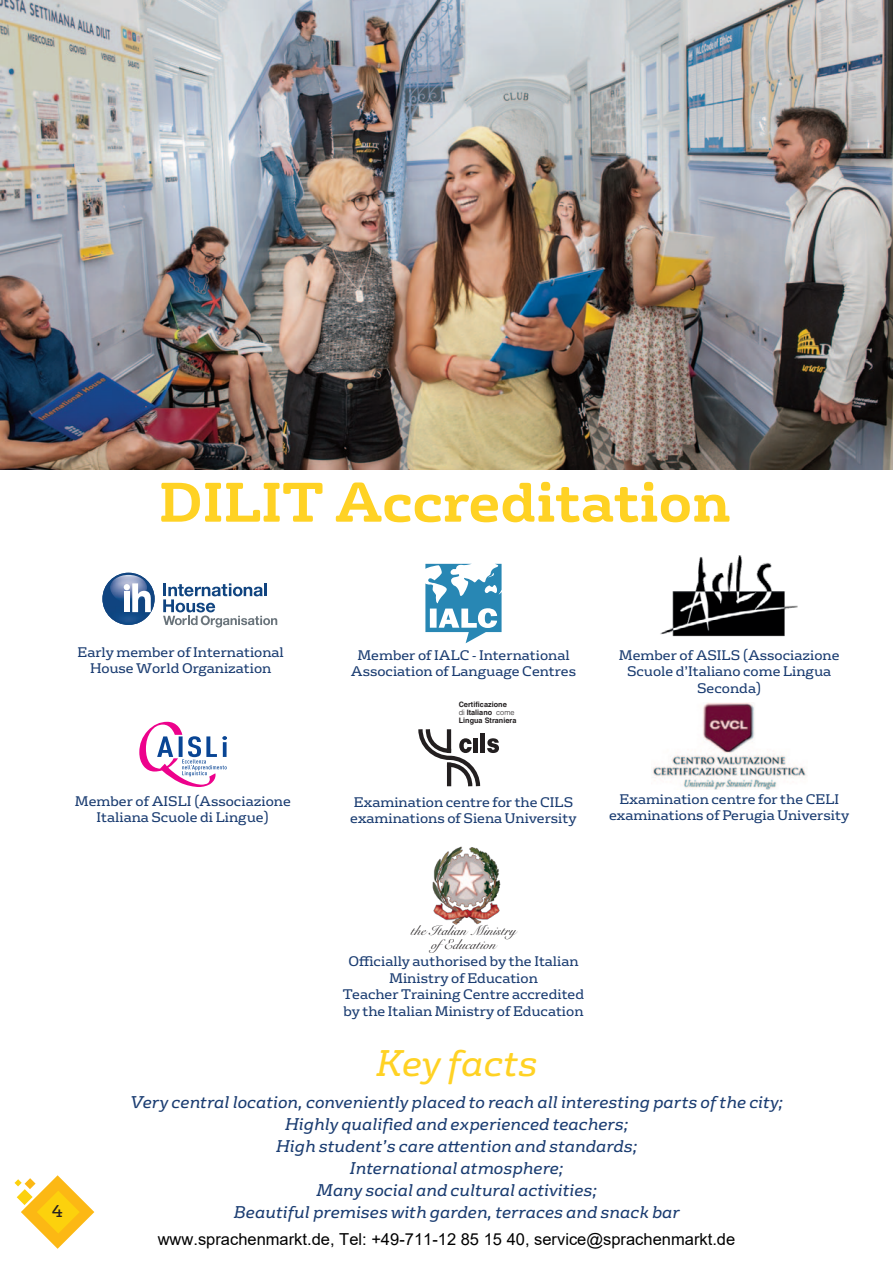
<style>
.page{position:relative;width:893px;height:1263px;background:#fff}
.page>*{position:absolute;margin:0;border:0;box-sizing:border-box;transform-origin:0 0}
.t1{font:700 54px "FS Rufus";color:#ffd224}
.t2{font:italic 36px "FS Rufus";color:#ffd224}
.t3{font:italic 16.5px "FS Rufus";color:#1a3c71}
.t4{font:16.5px "Arial";color:#000}
.t5{font:16.5px "FS Rufus";color:#231f20}
.t6{font:13.95px "Snell Roundhand";color:#231f20}
.t7{font:13.5px/16.5px "FS Rufus";color:#1a3c71;text-align:center}
.t8{font:700 7.5px/7.9px "Helvetica";letter-spacing:.005em;color:#231f20}
.s1{font-weight:300}
</style>
<div class="page">
<svg style="left:15px;top:1175px;width:79px;height:74px"></svg>
<img style="left:0;top:0;width:893px;height:470px">
<img style="left:432px;top:846px;width:69px;height:79px">
<svg style="left:425px;top:564px;width:77px;height:79px"></svg>
<img style="left:660px;top:556px;width:138px;height:81px">
<svg style="left:418px;top:729px;width:81px;height:58px"></svg>
<svg style="left:139px;top:722px;width:88px;height:65px"></svg>
<img style="left:102px;top:573px;width:53px;height:52px">
<img style="left:105px;top:602px;width:47px;height:22px">
<img style="left:110px;top:575px;width:37px;height:28px">
<svg style="left:124px;top:583px;width:27px;height:29px"></svg>
<svg style="left:163px;top:583px;width:114px;height:44px"></svg>
<img style="left:653px;top:703px;width:153px;height:86px">
<p class="t1" style="left:159px;top:483px;width:573px">DILIT Accreditation</p>
<p class="t7" style="left:78px;top:645px;width:208px">Early member of International</p>
<p class="t7" style="left:90px;top:662px;width:183px">House World Organization</p>
<p class="t7" style="left:75px;top:794px;width:218px">Member of AISLI (Associazione</p>
<p class="t7" style="left:97px;top:811px;width:174px">Italiana Scuole di Lingue)</p>
<p class="t7" style="left:357px;top:648px;width:214px">Member of IALC - International</p>
<p class="t7" style="left:351px;top:665px;width:227px">Association of Language Centres</p>
<p class="t8" style="left:459px;top:701px;width:59px">Certificazione<br><span class="s1">di</span> Italiano <span class="s1">come<br></span>Lingua Straniera</p>
<p class="t7" style="left:354px;top:795px;width:221px">Examination centre for the CILS</p>
<p class="t7" style="left:350px;top:812px;width:228px">examinations of Siena University</p>
<p class="t7" style="left:619px;top:648px;width:222px">Member of ASILS (Associazione</p>
<p class="t7" style="left:627px;top:665px;width:206px">Scuole d’Italiano come Lingua</p>
<p class="t7" style="left:697px;top:681px;width:66px">Seconda)</p>
<p class="t7" style="left:619px;top:792px;width:221px">Examination centre for the CELI</p>
<p class="t7" style="left:609px;top:809px;width:242px">examinations of Perugia University</p>
<p class="t5" style="left:52px;top:1205px;width:13px">4</p>
<p class="t6" style="left:411px;top:922px;width:107px">the Italian Ministry</p>
<p class="t6" style="left:431px;top:936px;width:66px">ofEducation</p>
<p class="t7" style="left:348px;top:955px;width:232px">Officially authorised by the Italian<br>Ministry of Education</p>
<p class="t7" style="left:343px;top:988px;width:243px;text-align:left">Teacher Training Centre accredited by the Italian Ministry of Education</p>
<p class="t2" style="left:377px;top:1050px;width:162px">Key facts</p>
<p class="t3" style="left:131px;top:1096px;width:654px">Very central location, conveniently placed to reach all interesting parts of the city;</p>
<p class="t3" style="left:285px;top:1118px;width:345px">Highly qualified and experienced teachers;</p>
<p class="t3" style="left:276px;top:1140px;width:363px">High student’s care attention and standards;</p>
<p class="t3" style="left:350px;top:1162px;width:215px">International atmosphere;</p>
<p class="t3" style="left:317px;top:1184px;width:282px">Many social and cultural activities;</p>
<p class="t3" style="left:234px;top:1206px;width:447px">Beautiful premises with garden, terraces and snack bar</p>
<p class="t4" style="left:158px;top:1228px;width:579px">www.sprachenmarkt.de, Tel: +49-711-12 85 15 40, service@sprachenmarkt.de</p>
</div>
